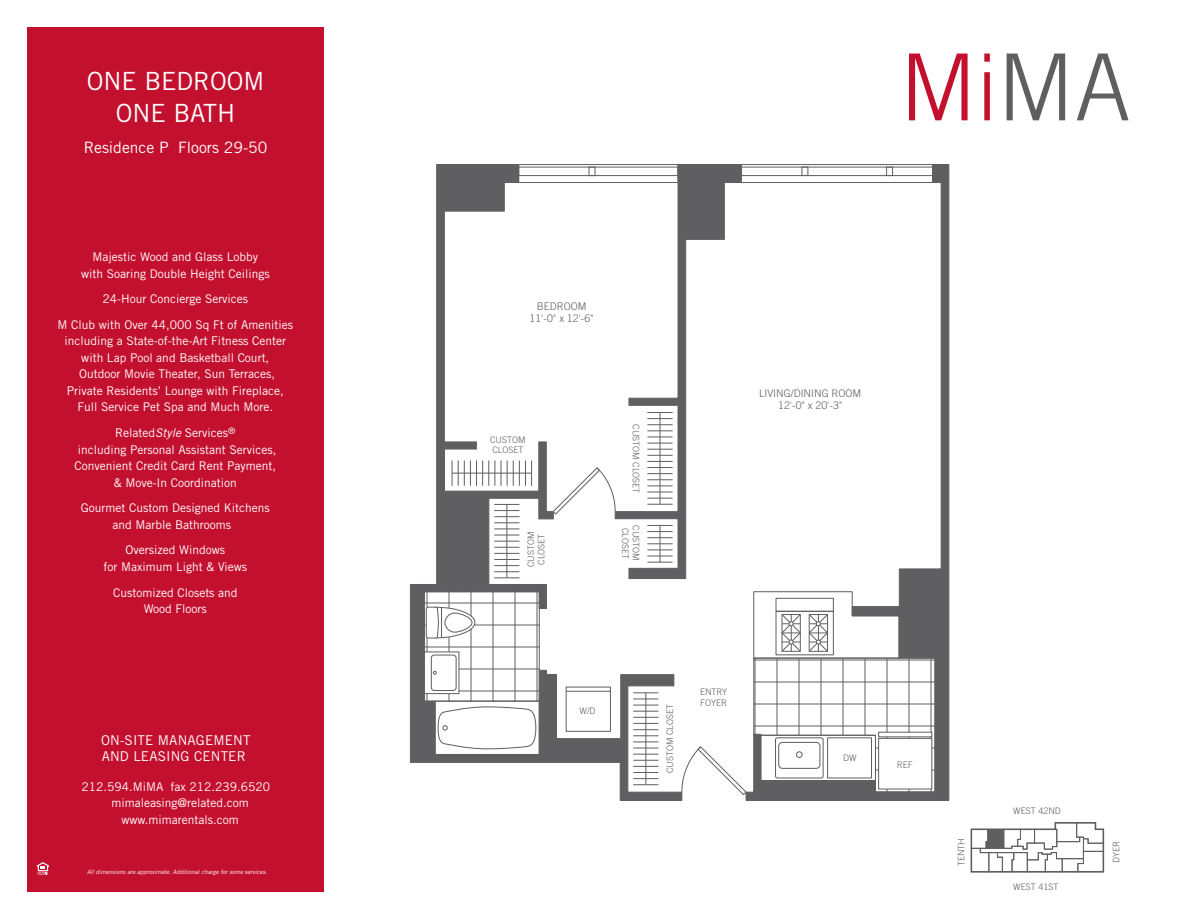
<style>
.page{position:relative;width:1188px;height:918px;background:#fff}
.page>*{position:absolute;margin:0;border:0;box-sizing:border-box;transform-origin:0 0}
.t1{font:25.05px/31.3px "Trade Gothic";color:#fff;text-align:center}
.t2{font:15.6px "Trade Gothic";color:#fff}
.t3{font:13.5px/15.6px "Trade Gothic";letter-spacing:.01em;color:#fff}
.t4{font:12px/16.5px "Trade Gothic";color:#fff;text-align:center}
.t5{font:300 10.5px/12px "Trade Gothic";color:#5f5f62;text-align:center}
.t6{font:300 9px/10.5px "Trade Gothic";color:#5f5f62}
.t7{font:italic 6px "Trade Gothic";color:#fff}
.s1{font-style:italic}
</style>
<div class="page">
<div style="left:27px;top:27px;width:297px;height:864px;background:#c3102f"></div>
<svg style="left:909px;top:54px;width:59px;height:66px"></svg>
<svg style="left:984px;top:54px;width:6px;height:66px"></svg>
<svg style="left:1007px;top:54px;width:58px;height:66px"></svg>
<svg style="left:1077px;top:54px;width:52px;height:66px"></svg>
<svg style="left:970px;top:822px;width:135px;height:51px"></svg>
<div style="left:741px;top:167px;width:192px;height:9px;border:1px solid #5f5f62"></div>
<svg style="left:683px;top:746px;width:62px;height:49px"></svg>
<svg style="left:683px;top:164px;width:59px;height:415px"></svg>
<svg style="left:745px;top:164px;width:205px;height:637px"></svg>
<svg style="left:410px;top:164px;width:273px;height:637px"></svg>
<svg style="left:494px;top:529px;width:25px;height:49px"></svg>
<svg style="left:494px;top:504px;width:25px;height:19px"></svg>
<hr style="left:506px;top:504px;width:1px;height:74px;background:#5f5f62">
<svg style="left:495px;top:461px;width:37px;height:25px"></svg>
<svg style="left:452px;top:461px;width:37px;height:25px"></svg>
<hr style="left:452px;top:473px;width:79px;height:1px;background:#5f5f62">
<svg style="left:37px;top:862px;width:12px;height:13px"></svg>
<h1 class="t1" style="left:87px;top:65px;width:179px">ONE BEDROOM<br>ONE BATH</h1>
<h2 class="t2" style="left:84px;top:138px;width:185px">Residence P Floors 29-50</h2>
<p class="t4" style="left:81px;top:248px;width:190px">Majestic Wood and Glass Lobby with Soaring Double Height Ceilings</p>
<p class="t4" style="left:58px;top:286px;width:237px;line-height:25.7px">24-Hour Concierge Services<br>M Club with Over 44,000 Sq Ft of Amenities</p>
<p class="t4" style="left:64px;top:333px;width:223px">including a State-of-the-Art Fitness Center with Lap Pool and Basketball Court, Outdoor Movie Theater, Sun Terraces, Private Residents’ Lounge with Fireplace, Full Service Pet Spa and Much More.</p>
<p class="t4" style="left:75px;top:424px;width:203px">Related<span class="s1">Style</span> Services<sup>®<br></sup>including Personal Assistant Services,<br>Convenient Credit Card Rent Payment, &amp; Move-In Coordination</p>
<p class="t4" style="left:112px;top:500px;width:159px;text-align:left;text-indent:-32px">Gourmet Custom Designed Kitchens and Marble Bathrooms</p>
<p class="t4" style="left:103px;top:542px;width:145px">Oversized Windows<br>for Maximum Light &amp; Views</p>
<p class="t4" style="left:113px;top:584px;width:126px">Customized Closets and<br>Wood Floors</p>
<p class="t3" style="left:101px;top:732px;width:151px">ON-SITE MANAGEMENT<br>AND LEASING CENTER</p>
<p class="t4" style="left:81px;top:778px;width:190px">212.594.MiMA fax 212.239.6520</p>
<p class="t4" style="left:111px;top:794px;width:139px">mimaleasing@related.com</p>
<p class="t4" style="left:121px;top:811px;width:119px">www.mimarentals.com</p>
<p class="t7" style="left:87px;top:868px;width:182px">All dimensions are approximate. Additional charge for some services.</p>
<p class="t5" style="left:530px;top:301px;width:66px">BEDROOM<br>11'-0" x 12'-6"</p>
<p class="t6" style="left:490px;top:434px;width:37px">CUSTOM<br>CLOSET</p>
<p class="t6" style="left:526px;top:567px;width:37px;rotate:-90deg">CUSTOM<br>CLOSET</p>
<p class="t6" style="left:641px;top:424px;width:71px;rotate:90deg">CUSTOM CLOSET</p>
<p class="t6" style="left:631px;top:528px;width:33px;rotate:90deg">CLOSET</p>
<p class="t6" style="left:641px;top:525px;width:37px;rotate:90deg">CUSTOM</p>
<p class="t5" style="left:759px;top:387px;width:104px">LIVING/DINING ROOM<br>12'-0" x 20'-3"</p>
<p class="t6" style="left:580px;top:705px;width:18px">W/D</p>
<p class="t6" style="left:665px;top:773px;width:71px;rotate:-90deg">CUSTOM CLOSET</p>
<p class="t6" style="left:700px;top:687px;width:29px">ENTRY<br>FOYER</p>
<p class="t6" style="left:843px;top:753px;width:15px">DW</p>
<p class="t6" style="left:897px;top:759px;width:18px">REF</p>
<p class="t6" style="left:956px;top:866px;width:30px;rotate:-90deg">TENTH</p>
<p class="t6" style="left:1013px;top:806px;width:49px">WEST 42ND</p>
<p class="t6" style="left:1013px;top:881px;width:47px">WEST 41ST</p>
<p class="t6" style="left:1111px;top:863px;width:24px;rotate:-90deg">DYER</p>
</div>
